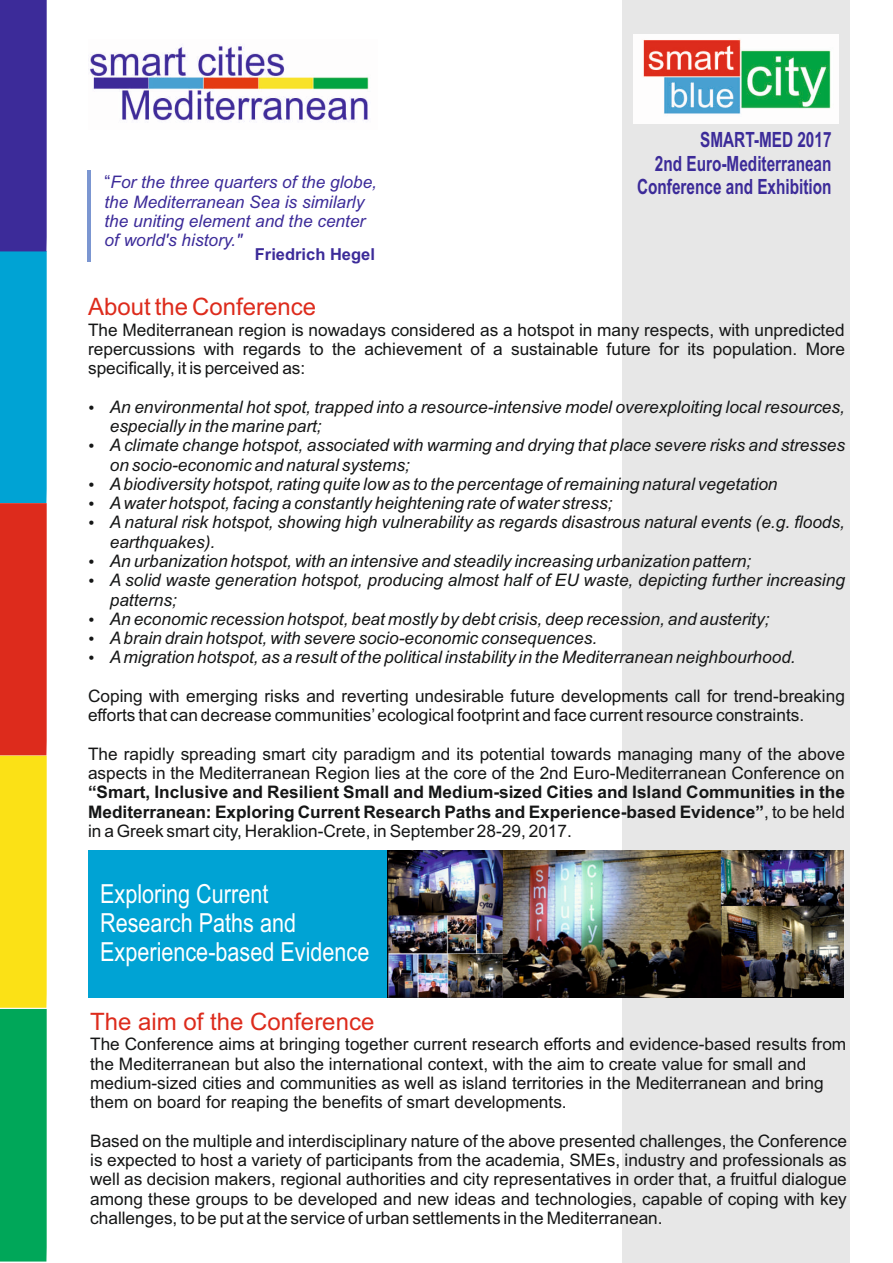
<style>
.page{position:relative;width:893px;height:1263px;background:#fff}
.page>*{position:absolute;margin:0;border:0;box-sizing:border-box;transform-origin:0 0}
.t1{font:26.25px/29.4px "Arial";color:#fff;scale:.82 1}
.t2{font:24px "Arial";color:#dd2b1c}
.t3{font:700 21px/23.4px "Arial";color:#3c2b99;text-align:right;scale:.73 1}
.t4{font:17.25px/19.2px "Arial";color:#151616}
.t5{font:italic 17.25px/19.2px "Arial";color:#151616}
.t6{font:700 17.25px/19.2px "Arial";color:#151616;text-align:justify}
.t7{font:italic 17.25px/19.4px "Arial";color:#3c2b99}
.t8{font:700 16.5px "Arial";color:#3c2b99}
.s1{font-style:normal;font-size:18px}
.s2{font-weight:400}
</style>
<div class="page">
<div style="left:88px;top:850px;width:755px;height:148px;background:#00a3d4"></div>
<div style="left:622px;top:0;width:227px;height:1263px;background:#e7e7e7"></div>
<img style="left:634px;top:34px;width:204px;height:90px">
<svg style="left:0;top:0;width:47px;height:1261px;background:#6b8165"></svg>
<img style="left:90px;top:44px;width:279px;height:79px">
<img style="left:388px;top:850px;width:455px;height:148px">
<hr style="left:88px;top:170px;width:3px;height:92px;background:#7b96d1">
<p class="t3" style="left:637px;top:130px;width:268px">SMART-MED 2017<br>2nd Euro-Mediterranean<br>Conference and Exhibition</p>
<p class="t7" style="left:105px;top:174px;width:274px"><span class="s1">“</span>For the three quarters of the globe, the Mediterranean Sea is similarly the uniting element and the center of world's history."</p>
<p class="t8" style="left:255px;top:248px;width:122px">Friedrich Hegel</p>
<h2 class="t2" style="left:88px;top:297px;width:230px">About the Conference</h2>
<p class="t4" style="left:88px;top:322px;width:758px;text-align:justify">The Mediterranean region is nowadays considered as a hotspot in many respects, with unpredicted repercussions with regards to the achievement of a sustainable future for its population. More specifically, it is perceived as:</p>
<p class="t5" style="left:110px;top:399px;width:737px">An environmental hot spot, trapped into a resource-intensive model overexploiting local resources, especially in the marine part;<br>A climate change hotspot, associated with warming and drying that place severe risks and stresses on socio-economic and natural systems;<br>Abiodiversity hotspot, rating quite low as to the percentage of remaining natural vegetation<br>Awater hotspot, facing a constantly heightening rate of water stress;<br>A natural risk hotspot, showing high vulnerability as regards disastrous natural events (e.g. floods, earthquakes).<br>An urbanization hotspot, with an intensive and steadily increasing urbanization pattern;<br>A solid waste generation hotspot, producing almost half of EU waste, depicting further increasing patterns;<br>An economic recession hotspot, beat mostly by debt crisis, deep recession, and austerity;<br>Abrain drain hotspot, with severe socio-economic consequences.<br>Amigration hotspot, as a result of the political instability in the Mediterranean neighbourhood.</p>
<p class="t4" style="left:88px;top:688px;width:758px">Coping with emerging risks and reverting undesirable future developments call for trend-breaking efforts that can decrease communities’ecological footprint and face current resource constraints.</p>
<p class="t4" style="left:88px;top:746px;width:758px">The rapidly spreading smart city paradigm and its potential towards managing many of the above aspects in the Mediterranean Region lies at the core of the 2nd Euro-Mediterranean Conference on</p>
<p class="t6" style="left:88px;top:784px;width:758px">“Smart, Inclusive and Resilient Small and Medium-sized Cities and Island Communities in the Mediterranean: Exploring Current Research Paths and Experience-based Evidence”<span class="s2">, to be held in a Greek smart city, Heraklion-Crete, in September 28-29, 2017.</span></p>
<h1 class="t1" style="left:100px;top:881px;width:330px">Exploring Current<br>Research Paths and<br>Experience-based Evidence</h1>
<h2 class="t2" style="left:90px;top:1012px;width:286px">The aim of the Conference</h2>
<p class="t4" style="left:90px;top:1036px;width:758px">The Conference aims at bringing together current research efforts and evidence-based results from the Mediterranean but also the international context, with the aim to create value for small and medium-sized cities and communities as well as island territories in the Mediterranean and bring them on board for reaping the benefits of smart developments.</p>
<p class="t4" style="left:90px;top:1133px;width:758px;text-align:justify">Based on the multiple and interdisciplinary nature of the above presented challenges, the Conference is expected to host a variety of participants from the academia, SMEs, industry and professionals as well as decision makers, regional authorities and city representatives in order that, a fruitful dialogue among these groups to be developed and new ideas and technologies, capable of coping with key challenges, to be put at the service of urban settlements in the Mediterranean.</p>
</div>
